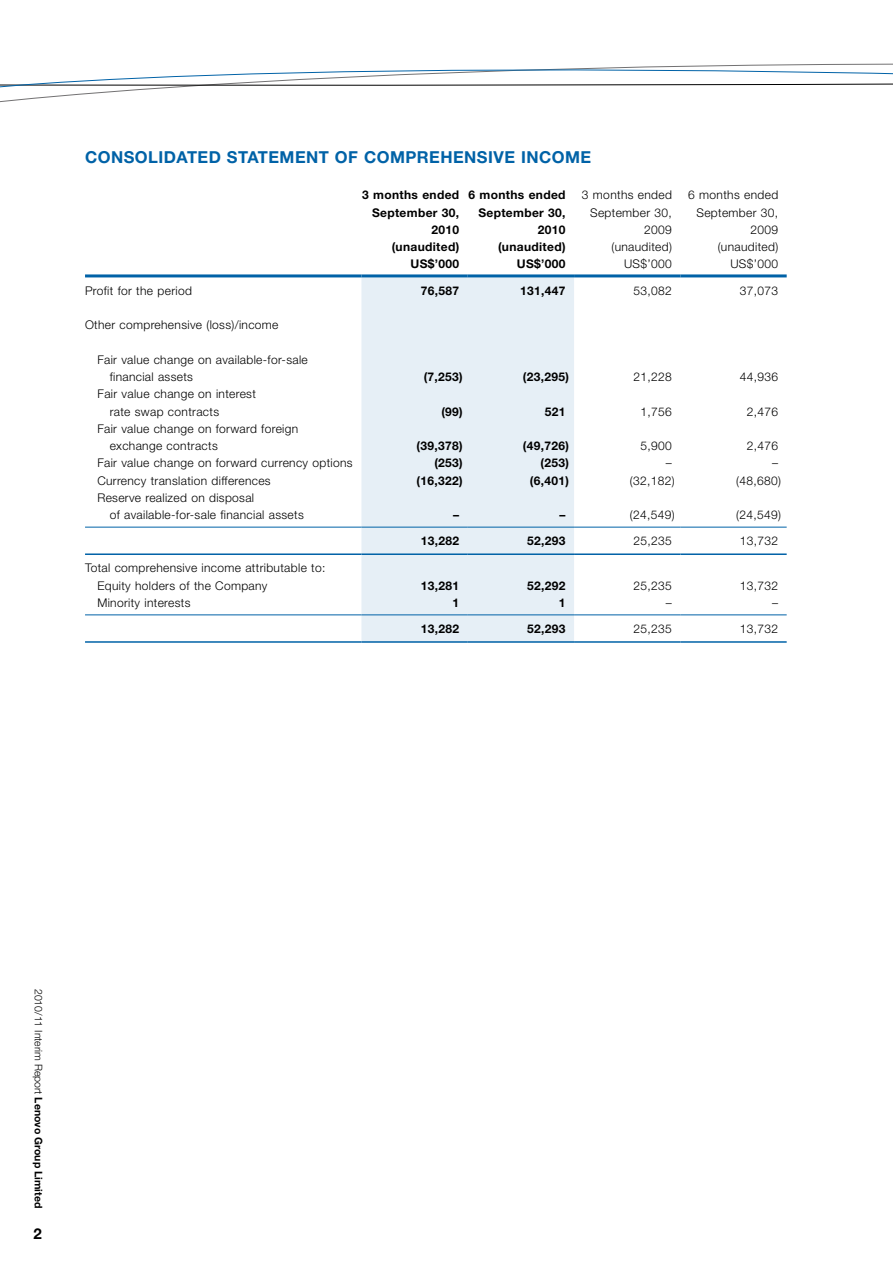
<style>
.page{position:relative;width:893px;height:1263px;background:#fff}
.page>*{position:absolute;margin:0;border:0;box-sizing:border-box;transform-origin:0 0}
.t1{font:700 16.5px "Helvetica Neue LT Std";letter-spacing:.03em;color:#0062a7}
.t2{font:700 15px "Helvetica Neue LT Std";color:#000}
.t3{font:300 12px/17.2px "Helvetica Neue LT Std";letter-spacing:.03em;color:#000}
.t4{font:700 12px/17.2px "Helvetica Neue LT Std";letter-spacing:.03em;color:#000;text-align:right}
.t5{font:300 10.5px "Helvetica Neue LT Std";color:#000}
.s1{font-weight:700}
</style>
<div class="page">
<svg style="left:0;top:63px;width:893px;height:40px"></svg>
<div style="left:361px;top:277px;width:213px;height:364px;background:#e6eff6"></div>
<hr style="left:85px;top:274px;width:276px;height:3px;background:#0062a7">
<hr style="left:361px;top:274px;width:107px;height:3px;background:#0062a7">
<hr style="left:468px;top:274px;width:106px;height:3px;background:#0062a7">
<hr style="left:574px;top:274px;width:106px;height:3px;background:#0062a7">
<hr style="left:680px;top:274px;width:107px;height:3px;background:#0062a7">
<hr style="left:85px;top:527px;width:276px;height:1px;background:#0062a7">
<hr style="left:361px;top:527px;width:107px;height:1px;background:#0062a7">
<hr style="left:468px;top:527px;width:106px;height:1px;background:#0062a7">
<hr style="left:574px;top:527px;width:106px;height:1px;background:#0062a7">
<hr style="left:680px;top:527px;width:107px;height:1px;background:#0062a7">
<hr style="left:85px;top:553px;width:276px;height:2px;background:#0062a7">
<hr style="left:361px;top:553px;width:107px;height:2px;background:#0062a7">
<hr style="left:468px;top:553px;width:106px;height:2px;background:#0062a7">
<hr style="left:574px;top:553px;width:106px;height:2px;background:#0062a7">
<hr style="left:680px;top:553px;width:107px;height:2px;background:#0062a7">
<hr style="left:85px;top:614px;width:276px;height:1px;background:#0062a7">
<hr style="left:361px;top:614px;width:107px;height:1px;background:#0062a7">
<hr style="left:468px;top:614px;width:106px;height:1px;background:#0062a7">
<hr style="left:574px;top:614px;width:106px;height:1px;background:#0062a7">
<hr style="left:680px;top:614px;width:107px;height:1px;background:#0062a7">
<hr style="left:85px;top:641px;width:276px;height:2px;background:#0062a7">
<hr style="left:361px;top:641px;width:107px;height:2px;background:#0062a7">
<hr style="left:468px;top:641px;width:106px;height:2px;background:#0062a7">
<hr style="left:574px;top:641px;width:106px;height:2px;background:#0062a7">
<hr style="left:680px;top:641px;width:107px;height:2px;background:#0062a7">
<h1 class="t1" style="left:85px;top:146px;width:508px">CONSOLIDATED STATEMENT OF COMPREHENSIVE INCOME</h1>
<p class="t4" style="left:362px;top:186px;width:99px">3 months ended<br>September 30,<br>2010</p>
<p class="t4" style="left:469px;top:186px;width:99px">6 months ended<br>September 30,<br>2010</p>
<p class="t3" style="left:582px;top:186px;width:91px;text-align:right">3 months ended<br>September 30,<br>2009</p>
<p class="t3" style="left:688px;top:186px;width:91px;text-align:right">6 months ended<br>September 30,<br>2009</p>
<p class="t4" style="left:392px;top:238px;width:69px">(unaudited)</p>
<p class="t4" style="left:498px;top:238px;width:69px">(unaudited)</p>
<p class="t3" style="left:611px;top:238px;width:62px">(unaudited)</p>
<p class="t3" style="left:718px;top:238px;width:62px">(unaudited)</p>
<p class="t4" style="left:411px;top:255px;width:50px">US$’000</p>
<p class="t4" style="left:517px;top:255px;width:50px">US$’000</p>
<p class="t3" style="left:624px;top:255px;width:49px">US$’000</p>
<p class="t3" style="left:730px;top:255px;width:49px">US$’000</p>
<p class="t3" style="left:85px;top:282px;width:108px">Profit for the period</p>
<p class="t4" style="left:421px;top:282px;width:40px">76,587</p>
<p class="t4" style="left:520px;top:282px;width:47px">131,447</p>
<p class="t3" style="left:633px;top:282px;width:40px">53,082</p>
<p class="t3" style="left:740px;top:282px;width:40px">37,073</p>
<p class="t3" style="left:85px;top:316px;width:195px">Other comprehensive (loss)/income</p>
<p class="t3" style="left:110px;top:351px;width:200px;text-indent:-12px">Fair value change on available-for-sale financial assets</p>
<p class="t4" style="left:424px;top:368px;width:41px">(7,253)</p>
<p class="t4" style="left:523px;top:368px;width:48px">(23,295)</p>
<p class="t3" style="left:633px;top:368px;width:40px">21,228</p>
<p class="t3" style="left:740px;top:368px;width:40px">44,936</p>
<p class="t3" style="left:110px;top:385px;width:148px;text-indent:-12px">Fair value change on interest rate swap contracts</p>
<p class="t3" style="left:110px;top:420px;width:190px;text-indent:-12px">Fair value change on forward foreign exchange contracts</p>
<p class="t4" style="left:441px;top:402px;width:23px">(99)</p>
<p class="t4" style="left:545px;top:402px;width:22px">521</p>
<p class="t3" style="left:640px;top:402px;width:33px">1,756</p>
<p class="t3" style="left:747px;top:402px;width:33px">2,476</p>
<p class="t4" style="left:417px;top:437px;width:48px">(39,378)</p>
<p class="t4" style="left:523px;top:437px;width:48px">(49,726)</p>
<p class="t3" style="left:640px;top:437px;width:33px">5,900</p>
<p class="t3" style="left:747px;top:437px;width:33px">2,476</p>
<p class="t3" style="left:97px;top:454px;width:257px">Fair value change on forward currency options</p>
<p class="t4" style="left:434px;top:454px;width:30px">(253)</p>
<p class="t4" style="left:541px;top:454px;width:30px">(253)</p>
<p class="t3" style="left:666px;top:454px;width:7px">–</p>
<p class="t3" style="left:772px;top:454px;width:7px">–</p>
<p class="t3" style="left:97px;top:471px;width:175px">Currency translation differences</p>
<p class="t4" style="left:417px;top:471px;width:48px">(16,322)</p>
<p class="t4" style="left:530px;top:471px;width:41px">(6,401)</p>
<p class="t3" style="left:630px;top:471px;width:46px">(32,182)</p>
<p class="t3" style="left:736px;top:471px;width:46px">(48,680)</p>
<p class="t3" style="left:110px;top:489px;width:196px;text-indent:-12px">Reserve realized on disposal<br>of available-for-sale financial assets</p>
<p class="t4" style="left:453px;top:506px;width:7px">–</p>
<p class="t4" style="left:559px;top:506px;width:7px">–</p>
<p class="t3" style="left:630px;top:506px;width:46px">(24,549)</p>
<p class="t3" style="left:736px;top:506px;width:46px">(24,549)</p>
<p class="t4" style="left:421px;top:532px;width:40px">13,282</p>
<p class="t4" style="left:527px;top:532px;width:40px">52,293</p>
<p class="t3" style="left:633px;top:532px;width:40px">25,235</p>
<p class="t3" style="left:740px;top:532px;width:40px">13,732</p>
<p class="t3" style="left:97px;top:559px;width:230px;text-indent:-12px">Total comprehensive income attributable to:<br>Equity holders of the Company</p>
<p class="t4" style="left:421px;top:576px;width:40px">13,281</p>
<p class="t4" style="left:527px;top:576px;width:40px">52,292</p>
<p class="t3" style="left:633px;top:576px;width:40px">25,235</p>
<p class="t3" style="left:740px;top:576px;width:40px">13,732</p>
<p class="t3" style="left:97px;top:594px;width:95px">Minority interests</p>
<p class="t4" style="left:453px;top:594px;width:8px">1</p>
<p class="t4" style="left:559px;top:594px;width:8px">1</p>
<p class="t3" style="left:666px;top:594px;width:7px">–</p>
<p class="t3" style="left:772px;top:594px;width:7px">–</p>
<p class="t4" style="left:421px;top:619px;width:40px">13,282</p>
<p class="t4" style="left:527px;top:619px;width:40px">52,293</p>
<p class="t3" style="left:633px;top:619px;width:40px">25,235</p>
<p class="t3" style="left:740px;top:619px;width:40px">13,732</p>
<p class="t5" style="left:45px;top:989px;width:221px;rotate:90deg">2010/11 Interim Report <span class="s1">Lenovo Group Limited</span></p>
<p class="t2" style="left:33px;top:1224px;width:10px">2</p>
</div>
